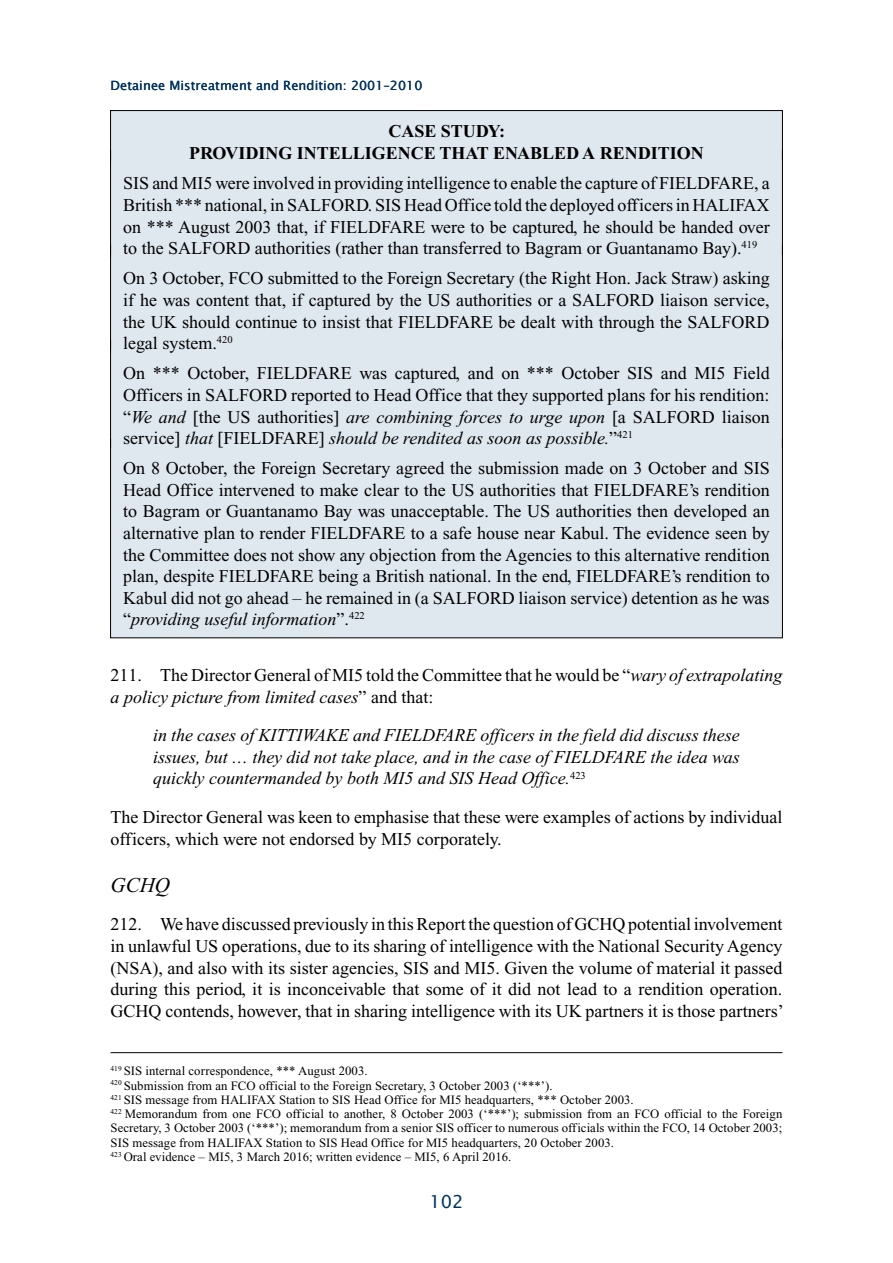
<style>
.page{position:relative;width:893px;height:1263px;background:#fff}
.page>*{position:absolute;margin:0;border:0;box-sizing:border-box;transform-origin:0 0}
.t1{font:italic 21px "Times New Roman";color:#000}
.A-Rpt_Text_Box_Body{font:18px/21.6px "Times New Roman";color:#000;text-align:justify}
.Rpt_Body_Text_Displa{font:italic 18px/21.6px "Times New Roman";color:#000;text-align:justify}
.Rpt_Body_Text_Un-Num{font:18px/21.6px "Times New Roman";color:#000}
.A-Rpt_Text_Box_Head{font:700 18px/21.6px "Times New Roman";color:#000;text-align:center}
.t2{font:18px "Lucida Sans Unicode";color:#003460}
.Footnote_Text{font:12.75px/14.2px "Times New Roman";letter-spacing:.005em;color:#000;text-align:justify}
.Footnote_Text-2{font:12.75px "Lucida Sans Unicode";letter-spacing:.005em;color:#003460}
.s1{font-style:italic}
</style>
<div class="page">
<div style="left:111px;top:111px;width:671px;height:60px;background:#dfe8ee"></div>
<div style="left:110px;top:110px;width:673px;height:53px;border:1px solid #000"></div>
<div style="left:111px;top:160px;width:671px;height:113px;background:#dfe8ee"></div>
<hr style="left:110px;top:150px;width:1px;height:108px;background:#000">
<hr style="left:782px;top:150px;width:1px;height:108px;background:#000">
<div style="left:111px;top:255px;width:671px;height:113px;background:#dfe8ee"></div>
<hr style="left:110px;top:245px;width:1px;height:108px;background:#000">
<hr style="left:782px;top:245px;width:1px;height:108px;background:#000">
<div style="left:111px;top:350px;width:671px;height:113px;background:#dfe8ee"></div>
<hr style="left:110px;top:340px;width:1px;height:108px;background:#000">
<hr style="left:782px;top:340px;width:1px;height:108px;background:#000">
<div style="left:111px;top:452px;width:671px;height:186px;background:#dfe8ee"></div>
<hr style="left:111px;top:1052px;width:671px;height:1px;background:#000">
<p class="Footnote_Text-2" style="left:111px;top:75px;width:313px">Detainee Mistreatment and Rendition: 2001–2010</p>
<p class="A-Rpt_Text_Box_Head" style="left:189px;top:120px;width:516px">CASE STUDY:<br>PROVIDING INTELLIGENCE THAT ENABLED A RENDITION</p>
<p class="A-Rpt_Text_Box_Body" style="left:123px;top:173px;width:648px">SIS and MI5 were involved in providing intelligence to enable the capture of FIELDFARE, a British *** national, in SALFORD. SIS Head Office told the deployed officers in HALIFAX on *** August 2003 that, if FIELDFARE were to be captured, he should be handed over to the SALFORD authorities (rather than transferred to Bagram or Guantanamo Bay).<sup>419</sup></p>
<p class="A-Rpt_Text_Box_Body" style="left:123px;top:268px;width:648px">On 3 October, FCO submitted to the Foreign Secretary (the Right Hon. Jack Straw) asking if he was content that, if captured by the US authorities or a SALFORD liaison service, the UK should continue to insist that FIELDFARE be dealt with through the SALFORD legal system.<sup>420</sup></p>
<p class="A-Rpt_Text_Box_Body" style="left:123px;top:363px;width:648px">On *** October, FIELDFARE was captured, and on *** October SIS and MI5 Field Officers in SALFORD reported to Head Office that they supported plans for his rendition: “<span class="s1">We and</span> [the US authorities] <span class="s1">are combining forces to urge upon</span> [a SALFORD liaison service] <span class="s1">that</span> [FIELDFARE] <span class="s1">should be rendited as soon as possible.</span>”<sup>421</sup></p>
<p class="A-Rpt_Text_Box_Body" style="left:123px;top:457px;width:648px">On 8 October, the Foreign Secretary agreed the submission made on 3 October and SIS Head Office intervened to make clear to the US authorities that FIELDFARE’s rendition to Bagram or Guantanamo Bay was unacceptable. The US authorities then developed an alternative plan to render FIELDFARE to a safe house near Kabul. The evidence seen by the Committee does not show any objection from the Agencies to this alternative rendition plan, despite FIELDFARE being a British national. In the end, FIELDFARE’s rendition to Kabul did not go ahead – he remained in (a SALFORD liaison service) detention as he was “<span class="s1">providing useful information</span>”.<sup>422</sup></p>
<p class="A-Rpt_Text_Box_Body" style="left:111px;top:664px;width:673px">211. The Director General of MI5 told the Committee that he would be “<span class="s1">wary of extrapolating a policy picture from limited cases</span>” and that:</p>
<p class="Rpt_Body_Text_Displa" style="left:153px;top:725px;width:588px">in the cases of KITTIWAKE and FIELDFARE officers in the field did discuss these issues, but … they did not take place, and in the case of FIELDFARE the idea was quickly countermanded by both MI5 and SIS Head Office.<sup>423</sup></p>
<p class="Rpt_Body_Text_Un-Num" style="left:111px;top:806px;width:673px">The Director General was keen to emphasise that these were examples of actions by individual officers, which were not endorsed by MI5 corporately.</p>
<h4 class="t1" style="left:111px;top:873px;width:61px">GCHQ</h4>
<p class="A-Rpt_Text_Box_Body" style="left:111px;top:914px;width:675px">212. We have discussed previously in this Report the question of GCHQ potential involvement in unlawful US operations, due to its sharing of intelligence with the National Security Agency (NSA), and also with its sister agencies, SIS and MI5. Given the volume of material it passed during this period, it is inconceivable that some of it did not lead to a rendition operation.<br>GCHQ contends, however, that in sharing intelligence with its UK partners it is those partners’</p>
<p class="Footnote_Text" style="left:111px;top:1064px;width:259px"><sup>419</sup> SIS internal correspondence, *** August 2003.</p>
<p class="Footnote_Text" style="left:111px;top:1078px;width:444px"><sup>420</sup> Submission from an FCO official to the Foreign Secretary, 3 October 2003 (‘***’).</p>
<p class="Footnote_Text" style="left:111px;top:1092px;width:525px"><sup>421</sup> SIS message from HALIFAX Station to SIS Head Office for MI5 headquarters, *** October 2003.</p>
<p class="Footnote_Text" style="left:111px;top:1107px;width:673px"><sup>422</sup> Memorandum from one FCO official to another, 8 October 2003 (‘***’); submission from an FCO official to the Foreign Secretary, 3 October 2003 (‘***’); memorandum from a senior SIS officer to numerous officials within the FCO, 14 October 2003; SIS message from HALIFAX Station to SIS Head Office for MI5 headquarters, 20 October 2003.</p>
<p class="Footnote_Text" style="left:111px;top:1149px;width:402px"><sup>423</sup> Oral evidence – MI5, 3 March 2016; written evidence – MI5, 6 April 2016.</p>
<p class="t2" style="left:429px;top:1188px;width:36px">102</p>
</div>
